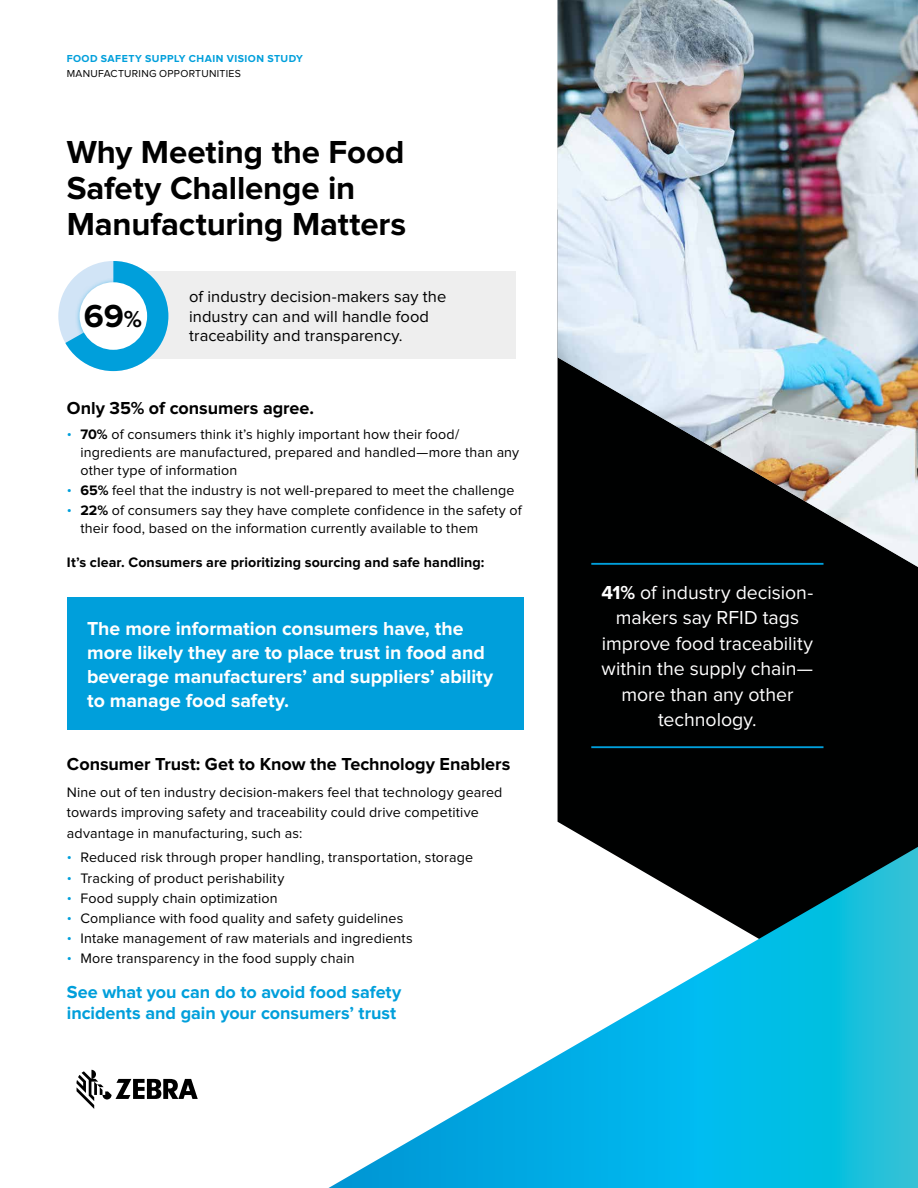
<style>
.page{position:relative;width:918px;height:1188px;background:#fff}
.page>*{position:absolute;margin:0;border:0;box-sizing:border-box;transform-origin:0 0}
.t1{font:700 33px/36px "Proxima Nova";letter-spacing:-.005em;color:#000}
.t2{font:700 33px "Proxima Nova";color:#000101}
.t3{font:700 19.5px/24px "Proxima Nova";letter-spacing:-.005em;color:#fff}
.t4{font:19.5px/25.5px "Proxima Nova";color:#fff;text-align:center}
.t5{font:700 18px "Proxima Nova";color:#000}
.t6{font:700 18px/21px "Proxima Nova";color:#009fdb}
.t7{font:16.5px/19.5px "Proxima Nova";letter-spacing:.005em;color:#000}
.t8{font:14.25px/18px "Proxima Nova";letter-spacing:.01em;color:#000}
.t9{font:700 14.25px "Proxima Nova";letter-spacing:.005em;color:#000}
.t10{font:700 10.5px "Proxima Nova";letter-spacing:.045em;color:#009fdb}
.t11{font:10.5px "Proxima Nova";letter-spacing:.025em;color:#000}
.s1{font-size:24px}
.s2{color:#009fdb}
.s3{font-weight:700}
</style>
<div class="page">
<div style="left:122px;top:272px;width:394px;height:87px;background:#eee"></div>
<div style="left:67px;top:597px;width:457px;height:132px;background:#009fdb"></div>
<svg style="left:58px;top:261px;width:110px;height:110px"></svg>
<div style="left:75px;top:278px;width:80px;height:80px;background:#009fdb;opacity:.75"></div>
<div style="left:80px;top:282px;width:67px;height:68px;background:#fff;border-radius:50%"></div>
<div style="left:558px;top:567px;width:360px;height:280px;background:#000101"></div>
<img style="left:558px;top:0;width:360px;height:567px">
<svg style="left:329px;top:847px;width:589px;height:341px"></svg>
<hr style="left:591px;top:563px;width:233px;height:2px;background:#009fdb">
<hr style="left:591px;top:746px;width:233px;height:2px;background:#009fdb">
<svg style="left:77px;top:1070px;width:121px;height:39px"></svg>
<p class="t10" style="left:67px;top:53px;width:238px">FOOD SAFETY SUPPLY CHAIN VISION STUDY</p>
<p class="t11" style="left:67px;top:67px;width:176px">MANUFACTURING OPPORTUNITIES</p>
<h1 class="t1" style="left:67px;top:134px;width:341px">Why Meeting the Food<br>Safety Challenge in<br>Manufacturing Matters</h1>
<h1 class="t2" style="left:84px;top:297px;width:59px">69<span class="s1">%</span></h1>
<p class="t7" style="left:189px;top:288px;width:259px">of industry decision-makers say the industry can and will handle food traceability and transparency.</p>
<p class="t5" style="left:67px;top:398px;width:249px">Only 35% of consumers agree.</p>
<p class="t8" style="left:80px;top:426px;width:440px;text-indent:-13px"><span class="s2">•</span> <span class="s3">70%</span> of consumers think it’s highly important how their food/ ingredients are manufactured, prepared and handled—more than any other type of information</p>
<p class="t8" style="left:67px;top:482px;width:449px"><span class="s2">•</span> <span class="s3">65%</span> feel that the industry is not well-prepared to meet the challenge</p>
<p class="t8" style="left:80px;top:502px;width:443px;text-indent:-13px"><span class="s2">•</span> <span class="s3">22%</span> of consumers say they have complete confidence in the safety of their food, based on the information currently available to them</p>
<p class="t9" style="left:67px;top:554px;width:419px">It’s clear. Consumers are prioritizing sourcing and safe handling:</p>
<h2 class="t3" style="left:87px;top:617px;width:408px">The more information consumers have, the more likely they are to place trust in food and beverage manufacturers’ and suppliers’ ability to manage food safety.</h2>
<p class="t5" style="left:67px;top:754px;width:445px">Consumer Trust: Get to Know the Technology Enablers</p>
<p class="t8" style="left:67px;top:783px;width:437px;line-height:20.2px">Nine out of ten industry decision-makers feel that technology geared towards improving safety and traceability could drive competitive advantage in manufacturing, such as:</p>
<p class="t8" style="left:67px;top:849px;width:408px"><span class="s2">•</span> Reduced risk through proper handling, transportation, storage</p>
<p class="t8" style="left:67px;top:869px;width:219px"><span class="s2">•</span> Tracking of product perishability</p>
<p class="t8" style="left:67px;top:889px;width:212px"><span class="s2">•</span> Food supply chain optimization</p>
<p class="t8" style="left:67px;top:910px;width:338px"><span class="s2">•</span> Compliance with food quality and safety guidelines</p>
<p class="t8" style="left:67px;top:930px;width:347px"><span class="s2">•</span> Intake management of raw materials and ingredients</p>
<p class="t8" style="left:67px;top:950px;width:289px"><span class="s2">•</span> More transparency in the food supply chain</p>
<p class="t6" style="left:67px;top:982px;width:336px">See what you can do to avoid food safety incidents and gain your consumers’ trust</p>
<h2 class="t4" style="left:602px;top:580px;width:213px"><span class="s3">41%</span> of industry decision&shy;makers say RFID tags improve food traceability within the supply chain— more than any other technology.</h2>
</div>
